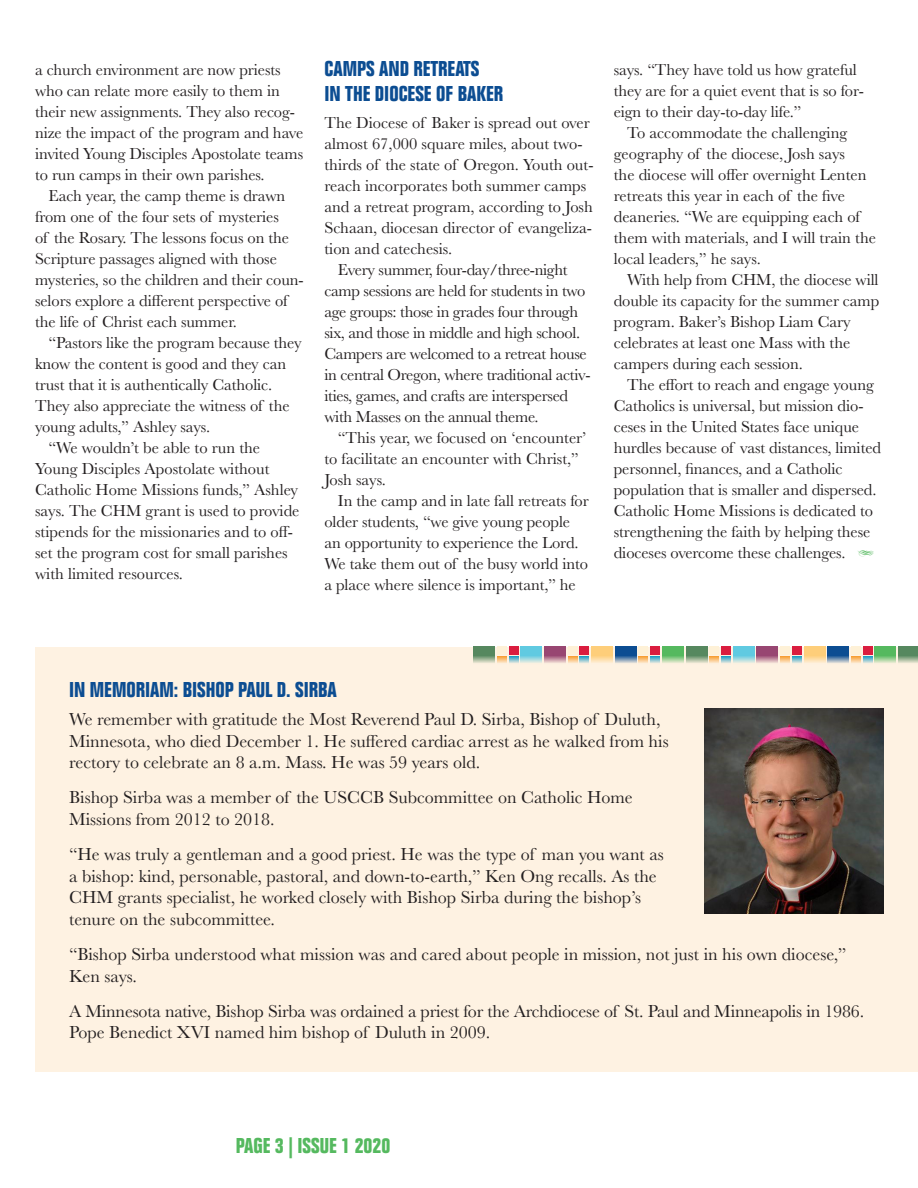
<style>
.page{position:relative;width:918px;height:1188px;background:#fff}
.page>*{position:absolute;margin:0;border:0;box-sizing:border-box;transform-origin:0 0}
.Subhead{font:700 condensed 21px/25.2px "Folio Std";color:#0c4d92}
.Subhead-2{font:700 condensed 21px "Folio Std";color:#55b95f}
.t1{font:18px/21.6px "Baskerville";color:#231f20}
.Para{font:16.5px/21px "Baskerville";letter-spacing:-.005em;color:#231f20}
.ParaFirst{font:16.5px/21px "Baskerville";color:#231f20}
.s1{color:#55b95f}
</style>
<div class="page">
<div style="left:35px;top:648px;width:883px;height:424px;background:#fef2e2"></div>
<svg style="left:662px;top:646px;width:22px;height:17px"></svg>
<svg style="left:591px;top:646px;width:22px;height:17px"></svg>
<svg style="left:521px;top:646px;width:21px;height:17px"></svg>
<svg style="left:615px;top:646px;width:22px;height:17px"></svg>
<svg style="left:544px;top:646px;width:22px;height:17px"></svg>
<svg style="left:473px;top:646px;width:22px;height:17px"></svg>
<svg style="left:650px;top:656px;width:10px;height:7px"></svg>
<svg style="left:580px;top:656px;width:9px;height:7px"></svg>
<svg style="left:509px;top:656px;width:10px;height:7px"></svg>
<div style="left:650px;top:646px;width:10px;height:8px;background:#da1d3f"></div>
<div style="left:580px;top:646px;width:9px;height:8px;background:#da1d3f"></div>
<div style="left:509px;top:646px;width:10px;height:8px;background:#da1d3f"></div>
<svg style="left:639px;top:656px;width:9px;height:7px"></svg>
<svg style="left:568px;top:656px;width:10px;height:7px"></svg>
<svg style="left:497px;top:656px;width:10px;height:7px"></svg>
<div style="left:639px;top:646px;width:9px;height:8px;background:#fef1d7"></div>
<div style="left:568px;top:646px;width:10px;height:8px;background:#fef1d7"></div>
<div style="left:497px;top:646px;width:10px;height:8px;background:#fef1d7"></div>
<svg style="left:898px;top:646px;width:20px;height:17px"></svg>
<svg style="left:874px;top:646px;width:22px;height:17px"></svg>
<svg style="left:804px;top:646px;width:21px;height:17px"></svg>
<svg style="left:733px;top:646px;width:22px;height:17px"></svg>
<svg style="left:827px;top:646px;width:22px;height:17px"></svg>
<svg style="left:757px;top:646px;width:21px;height:17px"></svg>
<svg style="left:686px;top:646px;width:21px;height:17px"></svg>
<svg style="left:863px;top:656px;width:10px;height:7px"></svg>
<svg style="left:792px;top:656px;width:10px;height:7px"></svg>
<svg style="left:721px;top:656px;width:10px;height:7px"></svg>
<div style="left:863px;top:646px;width:10px;height:8px;background:#da1d3f"></div>
<div style="left:792px;top:646px;width:10px;height:8px;background:#da1d3f"></div>
<div style="left:721px;top:646px;width:10px;height:8px;background:#da1d3f"></div>
<svg style="left:851px;top:656px;width:10px;height:7px"></svg>
<svg style="left:780px;top:656px;width:10px;height:7px"></svg>
<svg style="left:709px;top:656px;width:10px;height:7px"></svg>
<div style="left:851px;top:646px;width:10px;height:8px;background:#fef1d7"></div>
<div style="left:780px;top:646px;width:10px;height:8px;background:#fef1d7"></div>
<div style="left:709px;top:646px;width:10px;height:8px;background:#fef1d7"></div>
<img style="left:704px;top:709px;width:180px;height:205px">
<p class="Para" style="left:35px;top:60px;width:270px">a church environment are now priests who can relate more easily to them in their new assignments. They also recog&shy;nize the impact of the program and have invited Young Disciples Apostolate teams to run camps in their own parishes.</p>
<p class="Para" style="left:35px;top:186px;width:270px;text-indent:14px">Each year, the camp theme is drawn from one of the four sets of mysteries<br>of the Rosary. The lessons focus on the Scripture passages aligned with those mysteries, so the children and their coun&shy;selors explore a different perspective of the life of Christ each summer.</p>
<p class="Para" style="left:35px;top:333px;width:268px;text-indent:14px">“Pastors like the program because they know the content is good and they can trust that it is authentically Catholic.<br>They also appreciate the witness of the young adults,” Ashley says.</p>
<p class="Para" style="left:35px;top:438px;width:266px;text-indent:14px">“We wouldn’t be able to run the Young Disciples Apostolate without Catholic Home Missions funds,” Ashley says. The CHM grant is used to provide stipends for the missionaries and to off&shy;set the program cost for small parishes with limited resources.</p>
<p class="Subhead" style="left:324px;top:56px;width:180px">CAMPS AND RETREATS<br>IN THE DIOCESE OF BAKER</p>
<p class="ParaFirst" style="left:324px;top:113px;width:271px">The Diocese of Baker is spread out over almost 67,000 square miles, about two&shy;thirds of the state of Oregon. Youth out&shy;reach incorporates both summer camps and a retreat program, according to Josh Schaan, diocesan director of evangeliza&shy;tion and catechesis.</p>
<p class="Para" style="left:324px;top:260px;width:268px;text-indent:14px">Every summer, four-day/three-night camp sessions are held for students in two age groups: those in grades four through six, and those in middle and high school.<br>Campers are welcomed to a retreat house in central Oregon, where traditional activ&shy;ities, games, and crafts are interspersed with Masses on the annual theme.</p>
<p class="Para" style="left:324px;top:428px;width:263px;text-indent:14px">“This year, we focused on ‘encounter’ to facilitate an encounter with Christ,”<br>Josh says.</p>
<p class="Para" style="left:324px;top:491px;width:266px;text-indent:14px">In the camp and in late fall retreats for older students, “we give young people an opportunity to experience the Lord.<br>We take them out of the busy world into a place where silence is important,” he</p>
<p class="Para" style="left:614px;top:60px;width:252px">says. “They have told us how grateful they are for a quiet event that is so for&shy;eign to their day-to-day life.”</p>
<p class="Para" style="left:614px;top:123px;width:264px;text-indent:14px">To accommodate the challenging geography of the diocese, Josh says<br>the diocese will offer overnight Lenten retreats this year in each of the five deaneries. “We are equipping each of them with materials, and I will train the local leaders,” he says.</p>
<p class="Para" style="left:614px;top:270px;width:267px;text-indent:14px">With help from CHM, the diocese will double its capacity for the summer camp program. Baker’s Bishop Liam Cary celebrates at least one Mass with the campers during each session.</p>
<p class="Para" style="left:614px;top:375px;width:269px;text-indent:14px">The effort to reach and engage young Catholics is universal, but mission dio&shy;ceses in the United States face unique hurdles because of vast distances, limited personnel, finances, and a Catholic population that is smaller and dispersed.<br>Catholic Home Missions is dedicated to strengthening the faith by helping these dioceses overcome these challenges. <span class="s1">•</span></p>
<p class="Subhead" style="left:69px;top:677px;width:269px">IN MEMORIAM: BISHOP PAUL D. SIRBA</p>
<p class="t1" style="left:69px;top:709px;width:601px">We remember with gratitude the Most Reverend Paul D. Sirba, Bishop of Duluth,<br>Minnesota, who died December 1. He suffered cardiac arrest as he walked from his rectory to celebrate an 8 a.m. Mass. He was 59 years old.</p>
<p class="t1" style="left:69px;top:787px;width:565px">Bishop Sirba was a member of the USCCB Subcommittee on Catholic Home<br>Missions from 2012 to 2018.</p>
<p class="t1" style="left:69px;top:844px;width:596px">“He was truly a gentleman and a good priest. He was the type of man you want as a bishop: kind, personable, pastoral, and down-to-earth,” Ken Ong recalls. As the CHM grants specialist, he worked closely with Bishop Sirba during the bishop’s tenure on the subcommittee.</p>
<p class="t1" style="left:69px;top:944px;width:779px">“Bishop Sirba understood what mission was and cared about people in mission, not just in his own diocese,”<br>Ken says.</p>
<p class="t1" style="left:69px;top:1000px;width:797px">A Minnesota native, Bishop Sirba was ordained a priest for the Archdiocese of St. Paul and Minneapolis in 1986.<br>Pope Benedict XVI named him bishop of Duluth in 2009.</p>
<p class="Subhead-2" style="left:236px;top:1134px;width:156px">PAGE 3 | ISSUE 1 2020</p>
</div>
